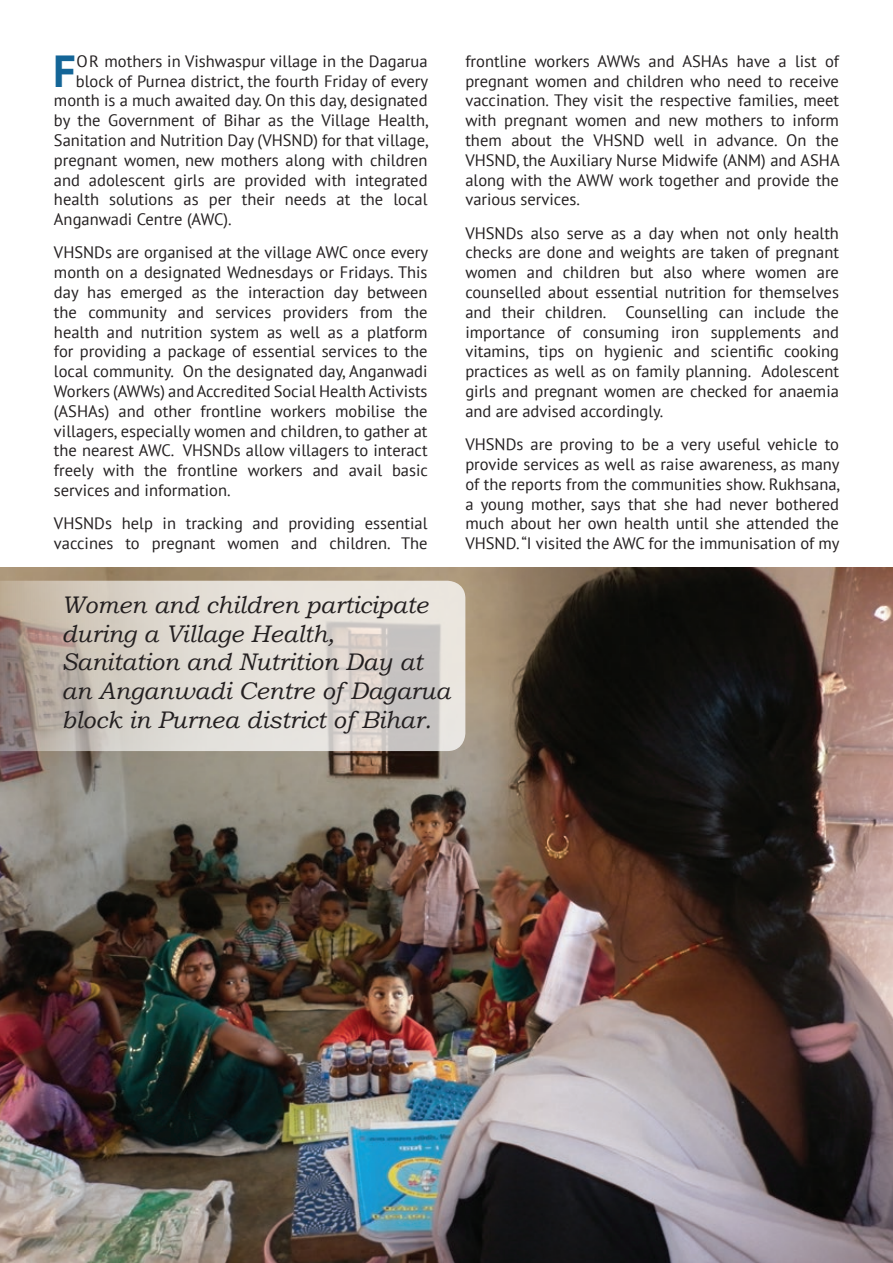
<style>
.page{position:relative;width:893px;height:1263px;background:#fff}
.page>*{position:absolute;margin:0;border:0;box-sizing:border-box;transform-origin:0 0}
.t1{font:700 44.85px "PT Sans";color:#146597}
.t2{font:italic 24px/28.8px "Bookman Old Style";color:#231f20}
.t3{font:16.5px/19.8px "PT Sans";color:#231f20;text-align:justify}
</style>
<div class="page">
<img style="left:0;top:567px;width:893px;height:696px">
<svg style="left:0;top:581px;width:465px;height:170px;background:#d4cdc6"></svg>
<h1 class="t1" style="left:53px;top:41px;width:24px">F</h1>
<p class="t3" style="left:77px;top:51px;width:353px">or mothers in Vishwaspur village in the Dagarua</p>
<p class="t3" style="left:76px;top:70px;width:354px">block of Purnea district, the fourth Friday of every</p>
<p class="t3" style="left:54px;top:90px;width:375px">month is a much awaited day. On this day, designated</p>
<p class="t3" style="left:54px;top:110px;width:376px">by the Government of Bihar as the Village Health,</p>
<p class="t3" style="left:54px;top:130px;width:376px">Sanitation and Nutrition Day (VHSND) for that village,</p>
<p class="t3" style="left:54px;top:150px;width:375px">pregnant women, new mothers along with children</p>
<p class="t3" style="left:54px;top:169px;width:375px">and adolescent girls are provided with integrated</p>
<p class="t3" style="left:54px;top:189px;width:375px">health solutions as per their needs at the local</p>
<p class="t3" style="left:54px;top:209px;width:179px">Anganwadi Centre (AWC).</p>
<p class="t3" style="left:54px;top:242px;width:376px">VHSNDs are organised at the village AWC once every month on a designated Wednesdays or Fridays. This day has emerged as the interaction day between the community and services providers from the health and nutrition system as well as a platform for providing a package of essential services to the local community. On the designated day, Anganwadi Workers (AWWs) and Accredited Social Health Activists (ASHAs) and other frontline workers mobilise the villagers, especially women and children, to gather at the nearest AWC. VHSNDs allow villagers to interact freely with the frontline workers and avail basic services and information.</p>
<p class="t3" style="left:54px;top:513px;width:375px">VHSNDs help in tracking and providing essential vaccines to pregnant women and children. The</p>
<p class="t3" style="left:465px;top:51px;width:376px">frontline workers AWWs and ASHAs have a list of pregnant women and children who need to receive vaccination. They visit the respective families, meet with pregnant women and new mothers to inform them about the VHSND well in advance. On the VHSND, the Auxiliary Nurse Midwife (ANM) and ASHA along with the AWW work together and provide the various services.</p>
<p class="t3" style="left:465px;top:223px;width:375px">VHSNDs also serve as a day when not only health checks are done and weights are taken of pregnant women and children but also where women are counselled about essential nutrition for themselves and their children. Counselling can include the importance of consuming iron supplements and vitamins, tips on hygienic and scientific cooking practices as well as on family planning. Adolescent girls and pregnant women are checked for anaemia and are advised accordingly.</p>
<p class="t3" style="left:465px;top:434px;width:376px">VHSNDs are proving to be a very useful vehicle to provide services as well as raise awareness, as many of the reports from the communities show. Rukhsana, a young mother, says that she had never bothered much about her own health until she attended the VHSND. “I visited the AWC for the immunisation of my</p>
<h2 class="t2" style="left:62px;top:590px;width:390px">Women and children participate during a Village Health,<br>Sanitation and Nutrition Day at an Anganwadi Centre of Dagarua block in Purnea district of Bihar.</h2>
</div>
